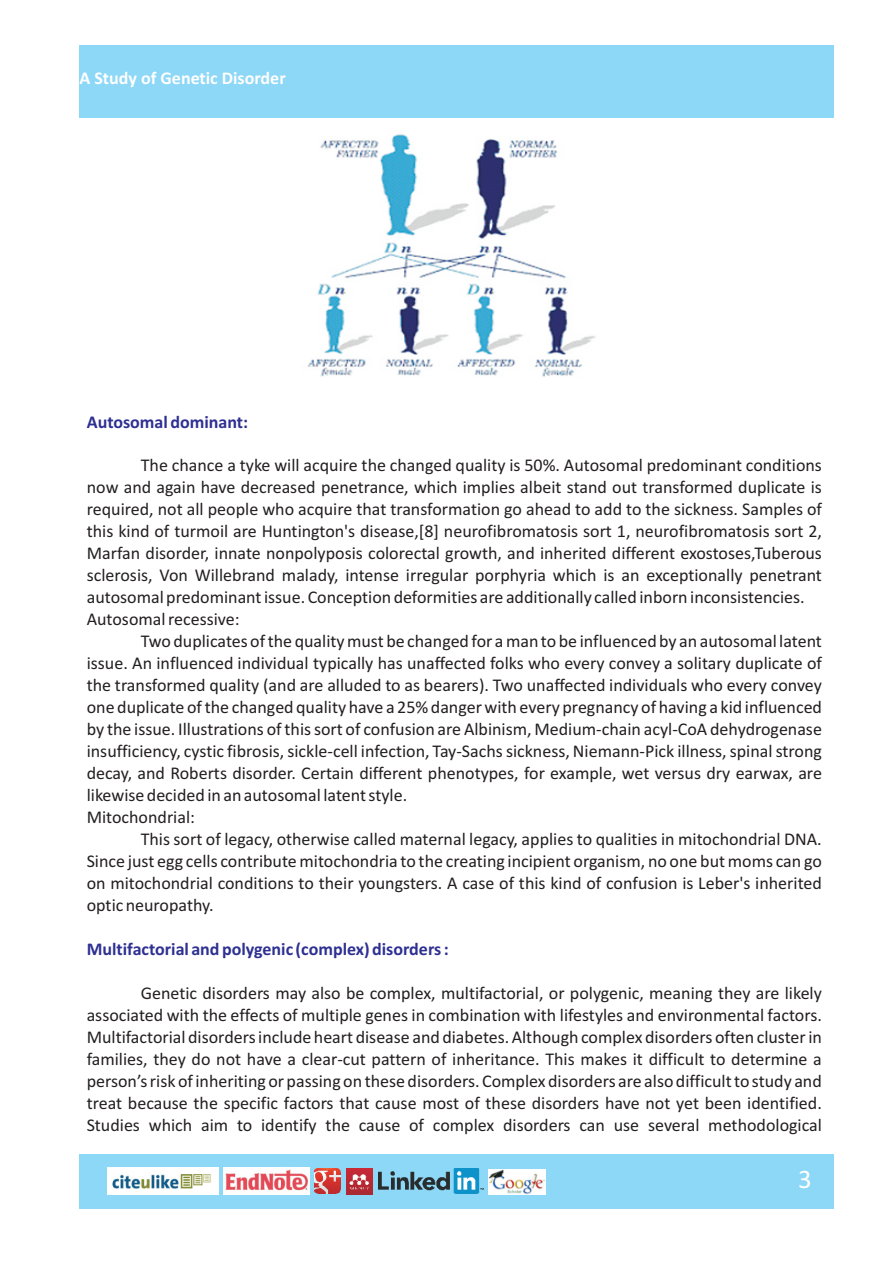
<style>
.page{position:relative;width:893px;height:1263px;background:#fff}
.page>*{position:absolute;margin:0;border:0;box-sizing:border-box;transform-origin:0 0}
.t1{font:27px "Calibri";color:#fff}
.t2{font:18px/21.9px "Calibri";color:#231f20}
.t3{font:700 18px "Calibri";color:#2e3092}
.t4{font:700 18px "Calibri";color:#fff}
</style>
<div class="page">
<div style="left:79px;top:45px;width:755px;height:72px;background:#8dd7f7"></div>
<div style="left:79px;top:1154px;width:755px;height:55px;background:#8dd7f7"></div>
<img style="left:107px;top:1167px;width:112px;height:27px">
<img style="left:223px;top:1167px;width:86px;height:27px">
<img style="left:315px;top:1168px;width:26px;height:26px">
<img style="left:347px;top:1168px;width:25px;height:26px">
<img style="left:379px;top:1168px;width:105px;height:26px">
<img style="left:488px;top:1169px;width:57px;height:25px">
<img style="left:307px;top:134px;width:288px;height:243px">
<p class="t4" style="left:79px;top:71px;width:208px">A Study of Genetic Disorder</p>
<p class="t3" style="left:87px;top:414px;width:163px">Autosomal dominant:</p>
<p class="t2" style="left:87px;top:456px;width:737px;text-indent:54px">The chance a tyke will acquire the changed quality is 50%. Autosomal predominant conditions now and again have decreased penetrance, which implies albeit stand out transformed duplicate is required, not all people who acquire that transformation go ahead to add to the sickness. Samples of this kind of turmoil are Huntington's disease,[8] neurofibromatosis sort 1, neurofibromatosis sort 2, Marfan disorder, innate nonpolyposis colorectal growth, and inherited different exostoses,Tuberous sclerosis, Von Willebrand malady, intense irregular porphyria which is an exceptionally penetrant autosomal predominant issue. Conception deformities are additionally called inborn inconsistencies.<br>Autosomal recessive:</p>
<p class="t2" style="left:87px;top:632px;width:737px;text-indent:54px">Two duplicates of the quality must be changed for a man to be influenced by an autosomal latent issue. An influenced individual typically has unaffected folks who every convey a solitary duplicate of the transformed quality (and are alluded to as bearers). Two unaffected individuals who every convey one duplicate of the changed quality have a 25% danger with every pregnancy of having a kid influenced by the issue. Illustrations of this sort of confusion are Albinism, Medium-chain acyl-CoA dehydrogenase insufficiency, cystic fibrosis, sickle-cell infection, Tay-Sachs sickness, Niemann-Pick illness, spinal strong decay, and Roberts disorder. Certain different phenotypes, for example, wet versus dry earwax, are likewise decided in an autosomal latent style.<br>Mitochondrial:</p>
<p class="t2" style="left:87px;top:829px;width:737px;text-align:justify;text-indent:54px">This sort of legacy, otherwise called maternal legacy, applies to qualities in mitochondrial DNA.<br>Since just egg cells contribute mitochondria to the creating incipient organism, no one but moms can go on mitochondrial conditions to their youngsters. A case of this kind of confusion is Leber's inherited optic neuropathy.</p>
<p class="t3" style="left:87px;top:941px;width:363px">Multifactorial and polygenic (complex) disorders :</p>
<p class="t2" style="left:87px;top:983px;width:737px;text-align:justify;text-indent:54px">Genetic disorders may also be complex, multifactorial, or polygenic, meaning they are likely associated with the effects of multiple genes in combination with lifestyles and environmental factors.<br>Multifactorial disorders include heart disease and diabetes. Although complex disorders often cluster in families, they do not have a clear-cut pattern of inheritance. This makes it difficult to determine a person’s risk of inheriting or passing on these disorders. Complex disorders are also difficult to study and treat because the specific factors that cause most of these disorders have not yet been identified.<br>Studies which aim to identify the cause of complex disorders can use several methodological</p>
<h1 class="t1" style="left:798px;top:1167px;width:15px">3</h1>
</div>
